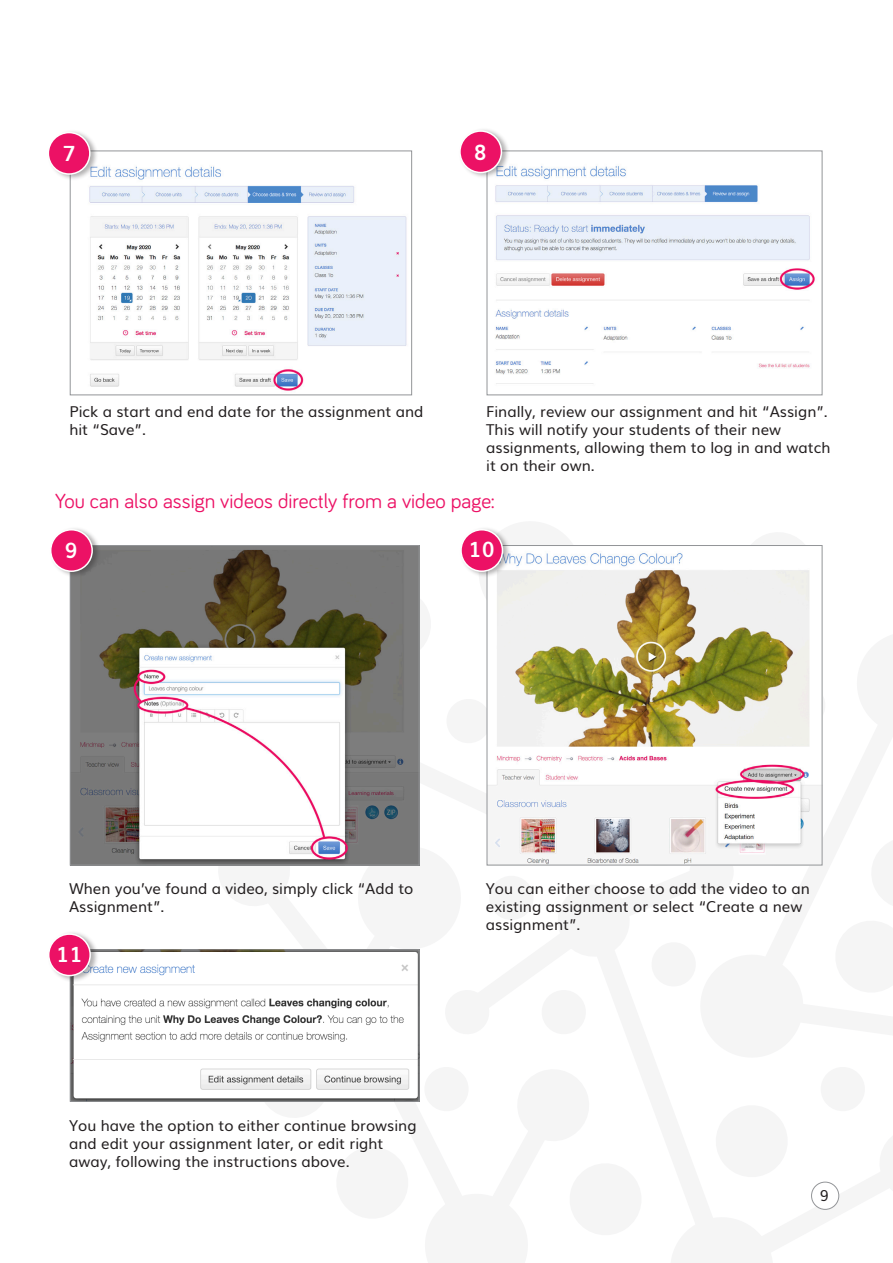
<style>
.page{position:relative;width:893px;height:1263px;background:#fff}
.page>*{position:absolute;margin:0;border:0;box-sizing:border-box;transform-origin:0 0}
.Subhead_14pt_pink{font:21px "Bariol";color:#ec1165}
.Paragraph_Style_1{font:700 21px "Muli";color:#fff}
.Number_circles{font:700 21px "Muli";color:#fff}
.Body_-_General_Parag{font:15px/18px "Muli";color:#231f20}
</style>
<div class="page">
<div style="left:811px;top:1182px;width:28px;height:27px;border:1px solid #939598;border-radius:50%"></div>
<img style="left:89px;top:166px;width:318px;height:225px">
<div style="left:70px;top:151px;width:342px;height:244px;border:1px solid #939598"></div>
<img style="left:495px;top:166px;width:320px;height:218px">
<div style="left:487px;top:151px;width:335px;height:244px;border:1px solid #939598"></div>
<img style="left:489px;top:553px;width:331px;height:310px">
<div style="left:487px;top:545px;width:335px;height:320px;border:1px solid #939598"></div>
<img style="left:72px;top:547px;width:345px;height:316px">
<div style="left:70px;top:545px;width:349px;height:320px;border:1px solid #939598"></div>
<img style="left:72px;top:951px;width:345px;height:149px">
<div style="left:70px;top:949px;width:349px;height:153px;border:1px solid #939598"></div>
<div style="left:47px;top:129px;width:52px;height:52px;background:#231f20;opacity:.35"></div>
<div style="left:48px;top:133px;width:42px;height:41px;background:#ec1165;border-radius:50%"></div>
<div style="left:48px;top:132px;width:43px;height:43px;border:2px solid #fff;border-radius:50%"></div>
<div style="left:49px;top:526px;width:52px;height:52px;background:#231f20;opacity:.35"></div>
<div style="left:51px;top:530px;width:41px;height:41px;background:#ec1165;border-radius:50%"></div>
<div style="left:50px;top:529px;width:43px;height:43px;border:2px solid #fff;border-radius:50%"></div>
<div style="left:458px;top:127px;width:52px;height:52px;background:#231f20;opacity:.35"></div>
<div style="left:460px;top:131px;width:41px;height:42px;background:#ec1165;border-radius:50%"></div>
<div style="left:459px;top:130px;width:43px;height:43px;border:2px solid #fff;border-radius:50%"></div>
<div style="left:47px;top:930px;width:52px;height:52px;background:#231f20;opacity:.35"></div>
<div style="left:49px;top:934px;width:41px;height:41px;background:#ec1165;border-radius:50%"></div>
<div style="left:48px;top:933px;width:43px;height:43px;border:2px solid #fff;border-radius:50%"></div>
<div style="left:459px;top:526px;width:52px;height:52px;background:#231f20;opacity:.35"></div>
<div style="left:461px;top:530px;width:41px;height:41px;background:#ec1165;border-radius:50%"></div>
<div style="left:460px;top:529px;width:43px;height:43px;border:2px solid #fff;border-radius:50%"></div>
<p class="Number_circles" style="left:62px;top:137px;width:15px">7</p>
<p class="Number_circles" style="left:474px;top:135px;width:15px">8</p>
<p class="Body_-_General_Parag" style="left:69px;top:401px;width:356px">Pick a start and end date for the assignment and hit “Save”.</p>
<p class="Body_-_General_Parag" style="left:486px;top:401px;width:346px">Finally, review our assignment and hit “Assign”.<br>This will notify your students of their new assignments, allowing them to log in and watch it on their own.</p>
<p class="Subhead_14pt_pink" style="left:55px;top:486px;width:441px">You can also assign videos directly from a video page:</p>
<p class="Number_circles" style="left:65px;top:534px;width:15px">9</p>
<p class="Paragraph_Style_1" style="left:469px;top:533px;width:28px">10</p>
<p class="Body_-_General_Parag" style="left:69px;top:878px;width:346px">When you’ve found a video, simply click “Add to<br>Assignment”.</p>
<p class="Body_-_General_Parag" style="left:486px;top:878px;width:326px">You can either choose to add the video to an existing assignment or select “Create a new assignment”.</p>
<p class="Paragraph_Style_1" style="left:56px;top:937px;width:28px">11</p>
<p class="Body_-_General_Parag" style="left:69px;top:1115px;width:349px">You have the option to either continue browsing and edit your assignment later, or edit right away, following the instructions above.</p>
<p class="Body_-_General_Parag" style="left:820px;top:1186px;width:11px">9</p>
</div>
